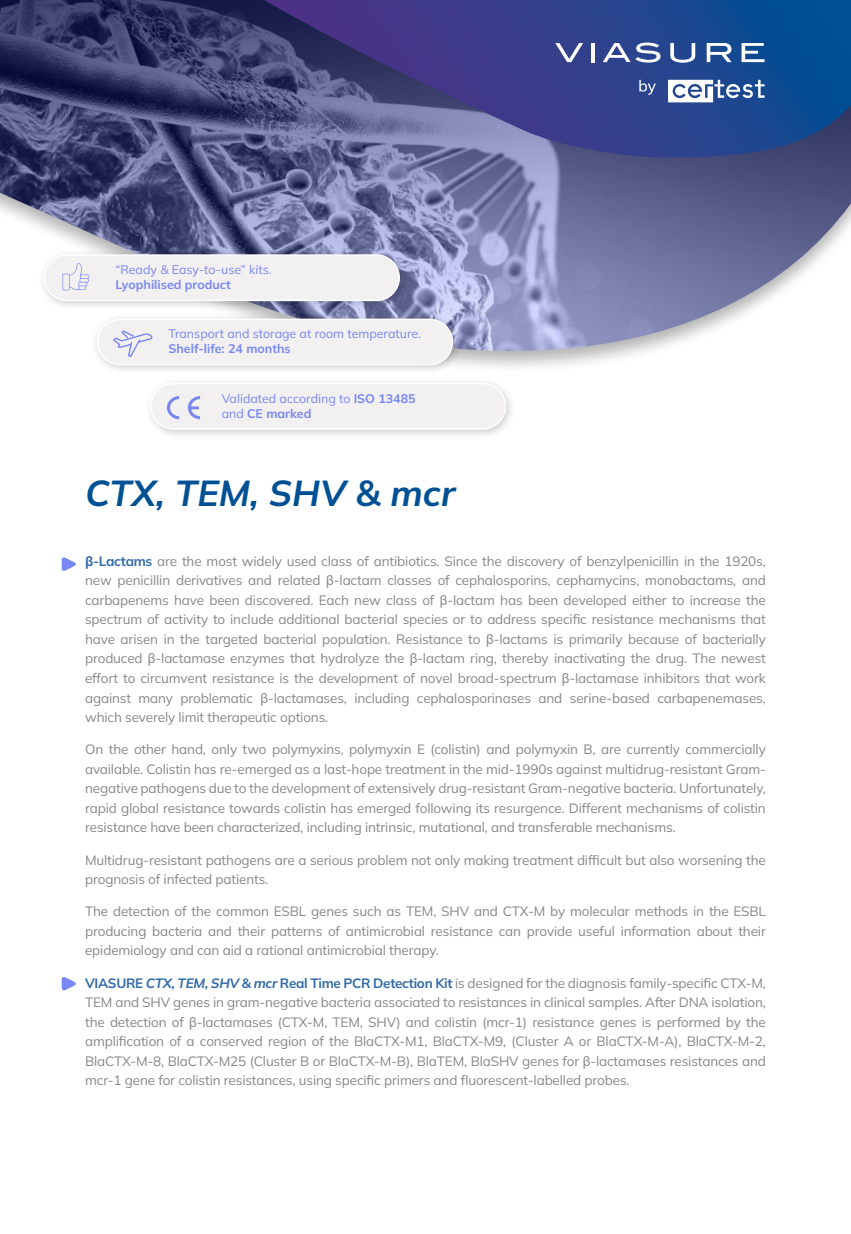
<style>
.page{position:relative;width:851px;height:1234px;background:#fff}
.page>*{position:absolute;margin:0;border:0;box-sizing:border-box;transform-origin:0 0}
.Titulo{font:italic 700 36px "Mulish";color:#005094}
.Texto_general{font:13.5px/19.5px "Mulish";letter-spacing:-.01em;color:#878787;text-align:justify}
.t1{font:12.45px "Mulish";color:#7887f2}
.t2{font:700 12.45px "Mulish";color:#7887f2}
.s1{font-weight:700}
.s2{font-weight:400}
.s3{font-style:normal}
.s4{font-family:"Arial";font-weight:700;color:#316aa8}
.s5{font-weight:700;color:#316aa8}
.s6{font-family:"Arial"}
.s7{font-weight:700;font-style:italic;color:#316aa8}
</style>
<div class="page">
<img style="left:0;top:0;width:850px;height:367px">
<svg style="left:264px;top:0;width:586px;height:157px;background:#384a8c"></svg>
<svg style="left:668px;top:80px;width:96px;height:22px"></svg>
<svg style="left:639px;top:80px;width:16px;height:15px"></svg>
<svg style="left:555px;top:43px;width:28px;height:19px"></svg>
<hr style="left:591px;top:43px;width:3px;height:19px;background:#fff">
<svg style="left:602px;top:43px;width:58px;height:20px"></svg>
<svg style="left:670px;top:43px;width:25px;height:20px"></svg>
<svg style="left:706px;top:43px;width:25px;height:19px"></svg>
<svg style="left:741px;top:43px;width:23px;height:19px"></svg>
<div style="left:38px;top:248px;width:372px;height:63px;background:#000;opacity:.2"></div>
<div style="left:44px;top:255px;width:355px;height:45px;background:#f2f0f0;border-radius:23px"></div>
<div style="left:44px;top:254px;width:356px;height:47px;border:2px solid #fff;border-radius:23px"></div>
<svg style="left:62px;top:263px;width:27px;height:27px"></svg>
<div style="left:91px;top:312px;width:372px;height:63px;background:#000;opacity:.2"></div>
<div style="left:97px;top:319px;width:355px;height:45px;background:#f2f0f0;border-radius:23px"></div>
<div style="left:97px;top:318px;width:356px;height:47px;border:2px solid #fff;border-radius:23px"></div>
<svg style="left:113px;top:330px;width:40px;height:27px"></svg>
<div style="left:144px;top:376px;width:372px;height:64px;background:#000;opacity:.2"></div>
<div style="left:151px;top:383px;width:354px;height:46px;background:#f2f0f0;border-radius:23px"></div>
<div style="left:150px;top:383px;width:356px;height:46px;border:2px solid #fff;border-radius:23px"></div>
<svg style="left:167px;top:396px;width:12px;height:23px"></svg>
<svg style="left:188px;top:396px;width:12px;height:23px"></svg>
<svg style="left:62px;top:557px;width:14px;height:14px"></svg>
<svg style="left:62px;top:977px;width:14px;height:13px"></svg>
<p class="t1" style="left:115px;top:261px;width:158px">“Ready &amp; Easy-to-use” kits.</p>
<p class="t2" style="left:115px;top:276px;width:117px">Lyophilised product</p>
<p class="t1" style="left:168px;top:325px;width:254px">Transport and storage at room temperature.</p>
<p class="t2" style="left:168px;top:340px;width:124px">Shelf-life: 24 months</p>
<p class="t1" style="left:222px;top:390px;width:195px">Validated according to <span class="s1">ISO 13485</span></p>
<p class="t2" style="left:222px;top:405px;width:91px"><span class="s2">and</span> CE marked</p>
<p class="Titulo" style="left:85px;top:468px;width:371px">CTX, TEM, SHV <span class="s3">&amp;</span> mcr</p>
<p class="Texto_general" style="left:85px;top:551px;width:682px"><span class="s4">β</span><span class="s5">-Lactams</span> are the most widely used class of antibiotics. Since the discovery of benzylpenicillin in the 1920s, new penicillin derivatives and related <span class="s6">β</span>-lactam classes of cephalosporins, cephamycins, monobactams, and carbapenems have been discovered. Each new class of <span class="s6">β</span>-lactam has been developed either to increase the spectrum of activity to include additional bacterial species or to address specific resistance mechanisms that have arisen in the targeted bacterial population. Resistance to <span class="s6">β</span>-lactams is primarily because of bacterially produced <span class="s6">β</span>-lactamase enzymes that hydrolyze the <span class="s6">β</span>-lactam ring, thereby inactivating the drug. The newest effort to circumvent resistance is the development of novel broad-spectrum <span class="s6">β</span>-lactamase inhibitors that work against many problematic <span class="s6">β</span>-lactamases, including cephalosporinases and serine-based carbapenemases, which severely limit therapeutic options.</p>
<p class="Texto_general" style="left:85px;top:739px;width:682px">On the other hand, only two polymyxins, polymyxin E (colistin) and polymyxin B, are currently commercially available. Colistin has re-emerged as a last-hope treatment in the mid-1990s against multidrug-resistant Gram&shy;negative pathogens due to the development of extensively drug-resistant Gram-negative bacteria. Unfortunately, rapid global resistance towards colistin has emerged following its resurgence. Different mechanisms of colistin resistance have been characterized, including intrinsic, mutational, and transferable mechanisms.</p>
<p class="Texto_general" style="left:85px;top:849px;width:682px">Multidrug-resistant pathogens are a serious problem not only making treatment difficult but also worsening the prognosis of infected patients.</p>
<p class="Texto_general" style="left:85px;top:901px;width:682px">The detection of the common ESBL genes such as TEM, SHV and CTX-M by molecular methods in the ESBL producing bacteria and their patterns of antimicrobial resistance can provide useful information about their epidemiology and can aid a rational antimicrobial therapy.</p>
<p class="Texto_general" style="left:85px;top:972px;width:682px"><span class="s5">VIASURE</span> <span class="s7">CTX, TEM, SHV</span> <span class="s5">&amp;</span> <span class="s7">mcr</span> <span class="s5">Real Time PCR Detection Kit</span> is designed for the diagnosis family-specific CTX-M, TEM and SHV genes in gram-negative bacteria associated to resistances in clinical samples. After DNA isolation, the detection of <span class="s6">β</span>-lactamases (CTX-M, TEM, SHV) and colistin (mcr-1) resistance genes is performed by the amplification of a conserved region of the BlaCTX-M1, BlaCTX-M9, (Cluster A or BlaCTX-M-A), BlaCTX-M-2, BlaCTX-M-8, BlaCTX-M25 (Cluster B or BlaCTX-M-B), BlaTEM, BlaSHV genes for <span class="s6">β</span>-lactamases resistances and mcr-1 gene for colistin resistances, using specific primers and fluorescent-labelled probes.</p>
</div>
